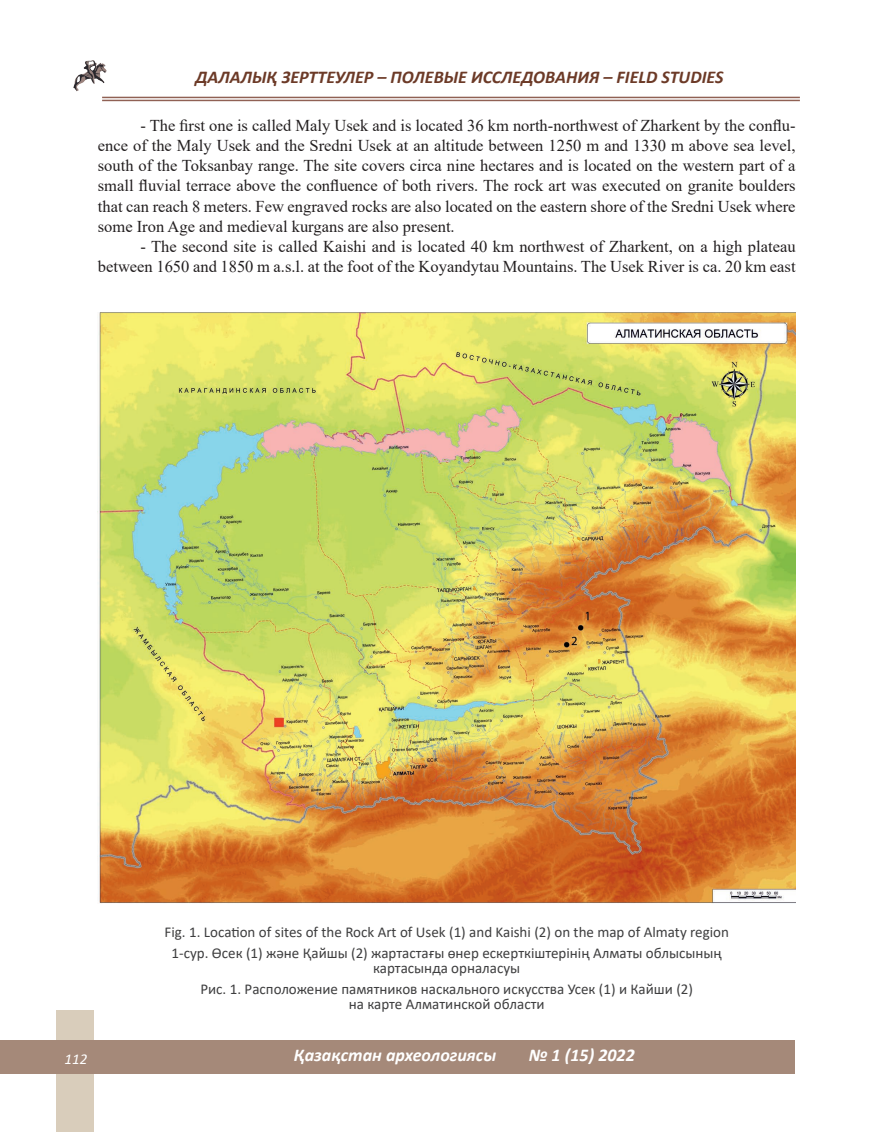
<style>
.page{position:relative;width:885px;height:1132px;background:#fff}
.page>*{position:absolute;margin:0;border:0;box-sizing:border-box;transform-origin:0 0}
.t1{font:italic 700 18px "Calibri";color:#6c3a27}
.t2{font:italic 700 18px "Calibri";color:#fff}
.t3{font:16.5px/20.2px "Times New Roman";color:#231f20;text-align:justify}
.t4{font:15px/21px "Calibri";color:#3e3e3f;text-align:center}
.t5{font:italic 15px "Calibri";color:#fff}
</style>
<div class="page">
<img style="left:73px;top:60px;width:34px;height:32px">
<hr style="left:102px;top:97px;width:697px;height:1px;background:#906154">
<hr style="left:102px;top:100px;width:697px;height:1px;background:#906154">
<div style="left:56px;top:1010px;width:38px;height:121px;background:#d9cdbb"></div>
<div style="left:0;top:1040px;width:884px;height:33px;background:#a58979"></div>
<div style="left:795px;top:1022px;width:89px;height:68px;background:#fff"></div>
<img style="left:99px;top:312px;width:696px;height:590px">
<p class="t1" style="left:195px;top:64px;width:529px">ДАЛАЛЫҚ ЗЕРТТЕУЛЕР – ПОЛЕВЫЕ ИССЛЕДОВАНИЯ – FIELD STUDIES</p>
<p class="t3" style="left:98px;top:114px;width:699px;text-indent:43px">- The first one is called Maly Usek and is located 36 km north-northwest of Zharkent by the conflu&shy;ence of the Maly Usek and the Sredni Usek at an altitude between 1250 m and 1330 m above sea level, south of the Toksanbay range. The site covers circa nine hectares and is located on the western part of a small fluvial terrace above the confluence of both rivers. The rock art was executed on granite boulders that can reach 8 meters. Few engraved rocks are also located on the eastern shore of the Sredni Usek where some Iron Age and medieval kurgans are also present.</p>
<p class="t3" style="left:98px;top:236px;width:699px;text-align:right">- The second site is called Kaishi and is located 40 km northwest of Zharkent, on a high plateau between 1650 and 1850 m a.s.l. at the foot of the Koyandytau Mountains. The Usek River is ca. 20 km east</p>
<p class="t4" style="left:164px;top:920px;width:566px">Fig. 1. Location of sites of the Rock Art of Usek (1) and Kaishi (2) on the map of Almaty region<br>1-сур. Өсек (1) және Қайшы (2) жартастағы өнер ескерткіштерінің Алматы облысының</p>
<p class="t4" style="left:200px;top:956px;width:494px">картасында орналасуы<br>Рис. 1. Расположение памятников наскального искусства Усек (1) и Кайши (2)</p>
<p class="t4" style="left:349px;top:992px;width:197px">на карте Алматинской области</p>
<p class="t5" style="left:64px;top:1048px;width:24px">112</p>
<p class="t2" style="left:294px;top:1042px;width:204px">Қазақстан археологиясы</p>
<p class="t2" style="left:528px;top:1042px;width:108px">№ 1 (15) 2022</p>
</div>
